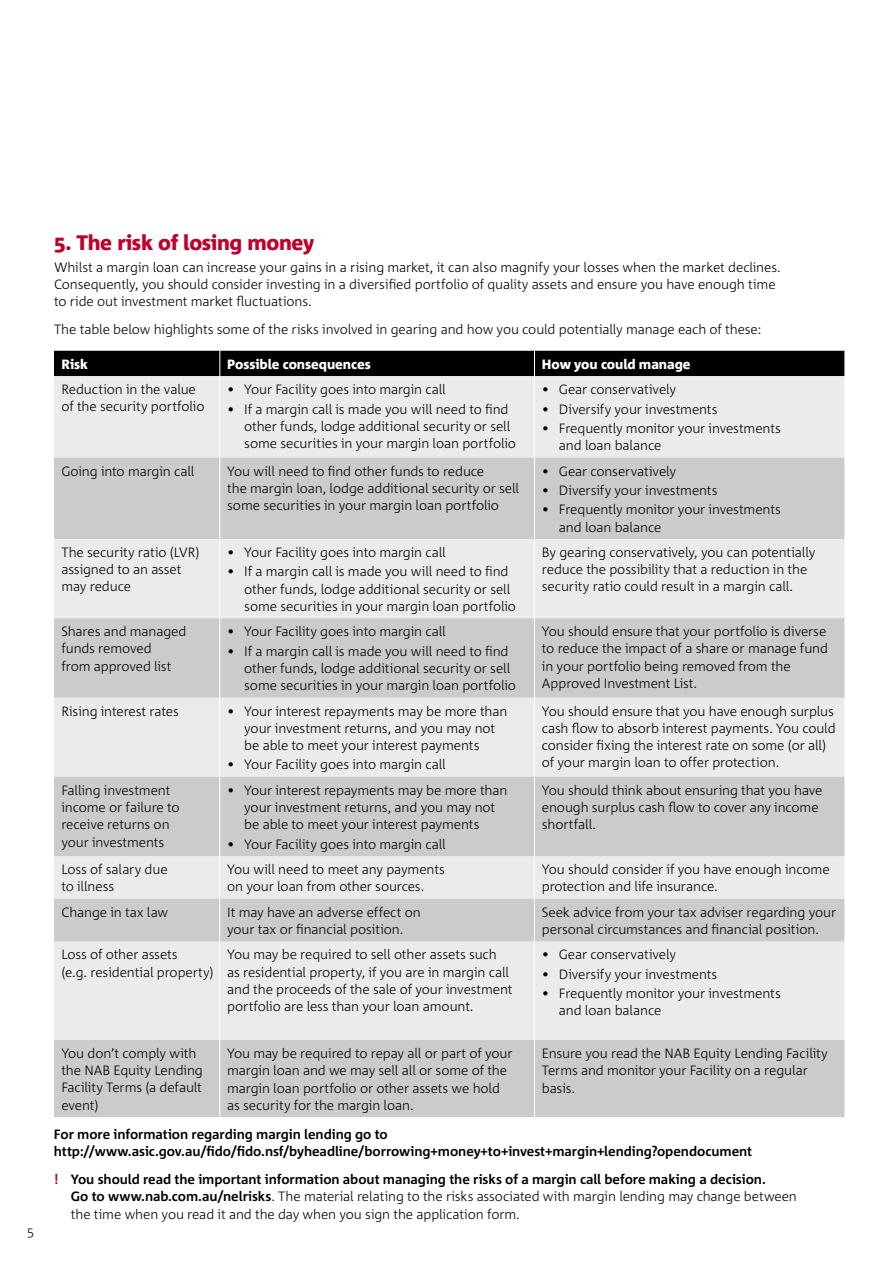
<style>
.page{position:relative;width:893px;height:1263px;background:#fff}
.page>*{position:absolute;margin:0;border:0;box-sizing:border-box;transform-origin:0 0}
.t1{font:800 21px "Corpid";letter-spacing:-.015em;color:#be002b}
.t2{font:300 13.5px/17.2px "Corpid";letter-spacing:-.01em;color:#000}
.t3{font:700 13.5px/17.2px "Corpid";letter-spacing:-.005em;color:#000}
.t4{font:800 13.5px "Corpid";letter-spacing:-.005em;color:#fff}
.s1{font-weight:700;color:#be002b}
.s2{font-weight:700}
</style>
<div class="page">
<div style="left:54px;top:376px;width:790px;height:82px;background:#ebebeb"></div>
<svg style="left:54px;top:458px;width:790px;height:659px;background:#d9d9d9"></svg>
<div style="left:54px;top:351px;width:791px;height:25px;background:#000"></div>
<hr style="left:219px;top:376px;width:1px;height:82px;background:#fff">
<hr style="left:534px;top:376px;width:1px;height:82px;background:#fff">
<hr style="left:219px;top:458px;width:1px;height:81px;background:#fff">
<hr style="left:534px;top:458px;width:1px;height:81px;background:#fff">
<hr style="left:219px;top:539px;width:1px;height:79px;background:#fff">
<hr style="left:534px;top:539px;width:1px;height:79px;background:#fff">
<hr style="left:219px;top:618px;width:1px;height:79px;background:#fff">
<hr style="left:534px;top:618px;width:1px;height:79px;background:#fff">
<hr style="left:219px;top:697px;width:1px;height:80px;background:#fff">
<hr style="left:534px;top:697px;width:1px;height:80px;background:#fff">
<hr style="left:219px;top:777px;width:1px;height:79px;background:#fff">
<hr style="left:534px;top:777px;width:1px;height:79px;background:#fff">
<hr style="left:219px;top:856px;width:1px;height:43px;background:#fff">
<hr style="left:534px;top:856px;width:1px;height:43px;background:#fff">
<hr style="left:219px;top:899px;width:1px;height:42px;background:#fff">
<hr style="left:534px;top:899px;width:1px;height:42px;background:#fff">
<hr style="left:219px;top:941px;width:1px;height:99px;background:#fff">
<hr style="left:534px;top:941px;width:1px;height:99px;background:#fff">
<hr style="left:219px;top:1040px;width:1px;height:77px;background:#fff">
<hr style="left:534px;top:1040px;width:1px;height:77px;background:#fff">
<h1 class="t1" style="left:54px;top:231px;width:262px">5. The risk of losing money</h1>
<p class="t2" style="left:54px;top:259px;width:728px">Whilst a margin loan can increase your gains in a rising market, it can also magnify your losses when the market declines.<br>Consequently, you should consider investing in a diversified portfolio of quality assets and ensure you have enough time to ride out investment market fluctuations.</p>
<p class="t2" style="left:54px;top:321px;width:709px">The table below highlights some of the risks involved in gearing and how you could potentially manage each of these:</p>
<p class="t4" style="left:61px;top:357px;width:28px">Risk</p>
<p class="t4" style="left:227px;top:357px;width:145px">Possible consequences</p>
<p class="t4" style="left:542px;top:357px;width:150px">How you could manage</p>
<p class="t2" style="left:61px;top:381px;width:145px">Reduction in the value of the security portfolio</p>
<p class="t2" style="left:227px;top:381px;width:220px">• Your Facility goes into margin call</p>
<p class="t2" style="left:542px;top:381px;width:136px">• Gear conservatively</p>
<p class="t2" style="left:542px;top:400px;width:177px">• Diversify your investments</p>
<p class="t2" style="left:559px;top:420px;width:223px;text-indent:-17px">• Frequently monitor your investments and loan balance</p>
<p class="t2" style="left:244px;top:400px;width:273px;text-indent:-17px">• If a margin call is made you will need to find other funds, lodge additional security or sell some securities in your margin loan portfolio</p>
<p class="t2" style="left:61px;top:462px;width:135px">Going into margin call</p>
<p class="t2" style="left:227px;top:462px;width:293px">You will need to find other funds to reduce<br>the margin loan, lodge additional security or sell some securities in your margin loan portfolio</p>
<p class="t2" style="left:542px;top:462px;width:136px">• Gear conservatively</p>
<p class="t2" style="left:542px;top:482px;width:177px">• Diversify your investments</p>
<p class="t2" style="left:559px;top:501px;width:223px;text-indent:-17px">• Frequently monitor your investments and loan balance</p>
<p class="t2" style="left:61px;top:544px;width:140px">The security ratio (LVR) assigned to an asset may reduce</p>
<p class="t2" style="left:227px;top:544px;width:220px">• Your Facility goes into margin call</p>
<p class="t2" style="left:244px;top:563px;width:273px;text-indent:-17px">• If a margin call is made you will need to find other funds, lodge additional security or sell some securities in your margin loan portfolio</p>
<p class="t2" style="left:61px;top:623px;width:127px">Shares and managed funds removed<br>from approved list</p>
<p class="t2" style="left:227px;top:623px;width:220px">• Your Facility goes into margin call</p>
<p class="t2" style="left:244px;top:642px;width:273px;text-indent:-17px">• If a margin call is made you will need to find other funds, lodge additional security or sell some securities in your margin loan portfolio</p>
<p class="t2" style="left:61px;top:702px;width:119px">Rising interest rates</p>
<p class="t2" style="left:244px;top:702px;width:265px;text-indent:-17px">• Your interest repayments may be more than your investment returns, and you may not be able to meet your interest payments</p>
<p class="t2" style="left:227px;top:756px;width:220px">• Your Facility goes into margin call</p>
<p class="t2" style="left:61px;top:782px;width:120px">Falling investment income or failure to receive returns on your investments</p>
<p class="t2" style="left:244px;top:782px;width:265px;text-indent:-17px">• Your interest repayments may be more than your investment returns, and you may not be able to meet your interest payments</p>
<p class="t2" style="left:227px;top:835px;width:220px">• Your Facility goes into margin call</p>
<p class="t2" style="left:542px;top:544px;width:275px">By gearing conservatively, you can potentially reduce the possibility that a reduction in the security ratio could result in a margin call.</p>
<p class="t2" style="left:542px;top:623px;width:288px">You should ensure that your portfolio is diverse to reduce the impact of a share or manage fund in your portfolio being removed from the Approved Investment List.</p>
<p class="t2" style="left:542px;top:702px;width:295px">You should ensure that you have enough surplus cash flow to absorb interest payments. You could consider fixing the interest rate on some (or all) of your margin loan to offer protection.</p>
<p class="t2" style="left:542px;top:782px;width:282px">You should think about ensuring that you have enough surplus cash flow to cover any income shortfall.</p>
<p class="t2" style="left:61px;top:861px;width:108px">Loss of salary due to illness</p>
<p class="t2" style="left:227px;top:861px;width:219px">You will need to meet any payments on your loan from other sources.</p>
<p class="t2" style="left:542px;top:861px;width:289px">You should consider if you have enough income protection and life insurance.</p>
<p class="t2" style="left:61px;top:903px;width:108px">Change in tax law</p>
<p class="t2" style="left:227px;top:903px;width:195px">It may have an adverse effect on your tax or financial position.</p>
<p class="t2" style="left:542px;top:903px;width:296px">Seek advice from your tax adviser regarding your personal circumstances and financial position.</p>
<p class="t2" style="left:61px;top:946px;width:154px">Loss of other assets<br>(e.g. residential property)</p>
<p class="t2" style="left:227px;top:946px;width:287px">You may be required to sell other assets such as residential property, if you are in margin call and the proceeds of the sale of your investment portfolio are less than your loan amount.</p>
<p class="t2" style="left:542px;top:946px;width:136px">• Gear conservatively</p>
<p class="t2" style="left:542px;top:966px;width:177px">• Diversify your investments</p>
<p class="t2" style="left:559px;top:985px;width:223px;text-indent:-17px">• Frequently monitor your investments and loan balance</p>
<p class="t2" style="left:61px;top:1045px;width:143px">You don’t comply with the NAB Equity Lending<br>Facility Terms (a default event)</p>
<p class="t2" style="left:227px;top:1045px;width:287px">You may be required to repay all or part of your margin loan and we may sell all or some of the margin loan portfolio or other assets we hold as security for the margin loan.</p>
<p class="t2" style="left:542px;top:1045px;width:287px">Ensure you read the NAB Equity Lending Facility<br>Terms and monitor your Facility on a regular basis.</p>
<p class="t3" style="left:54px;top:1126px;width:700px">For more information regarding margin lending go to http://www.asic.gov.au/fido/fido.nsf/byheadline/borrowing+money+to+invest+margin+lending?opendocument</p>
<p class="t2" style="left:71px;top:1171px;width:727px;text-indent:-17px"><span class="s1">!</span> <span class="s2">You should read the important information about managing the risks of a margin call before making a decision.<br>Go to www.nab.com.au/nelrisks</span>. The material relating to the risks associated with margin lending may change between the time when you read it and the day when you sign the application form.</p>
</div>
